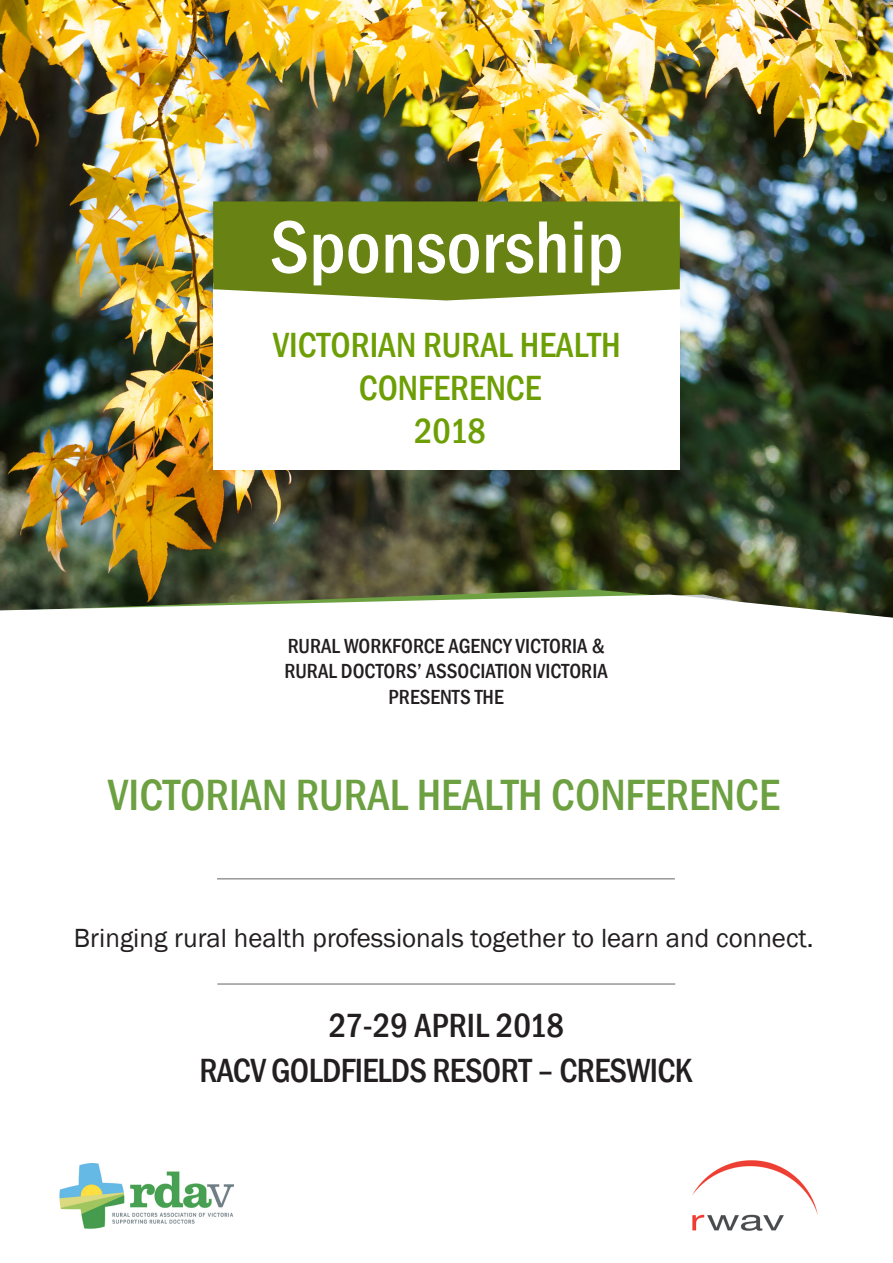
<style>
.page{position:relative;width:893px;height:1263px;background:#fff}
.page>*{position:absolute;margin:0;border:0;box-sizing:border-box;transform-origin:0 0}
.t1{font:500 condensed 76.8px "Franklin Gothic";color:#fff}
.t2{font:500 condensed 45px "Franklin Gothic";color:#6ca041}
.t3{font:500 condensed 36px/43.2px "Franklin Gothic";color:#6d9f05;text-align:center}
.t4{font:500 condensed 34.5px "Franklin Gothic";letter-spacing:-.02em;color:#231f20}
.t5{font:500 condensed 34.5px "Franklin Gothic";color:#231f20}
.t6{font:27px "Franklin Gothic";color:#231f20}
.t7{font:500 condensed 21px/25.2px "Franklin Gothic";color:#231f20;text-align:center}
</style>
<div class="page">
<img style="left:0;top:0;width:893px;height:589px">
<svg style="left:0;top:589px;width:893px;height:5px;background:#49532e"></svg>
<svg style="left:0;top:595px;width:893px;height:23px"></svg>
<hr style="left:217px;top:878px;width:458px;height:1px;background:#231f20">
<hr style="left:217px;top:984px;width:458px;height:1px;background:#231f20">
<img style="left:692px;top:1160px;width:126px;height:71px">
<img style="left:60px;top:1163px;width:174px;height:65px">
<div style="left:213px;top:283px;width:467px;height:187px;background:#fff"></div>
<div style="left:213px;top:201px;width:467px;height:99px;background:#688214"></div>
<p class="t1" style="left:270px;top:197px;width:355px">Sponsorship</p>
<p class="t3" style="left:273px;top:323px;width:349px">VICTORIAN RURAL HEALTH<br>CONFERENCE<br>2018</p>
<p class="t7" style="left:285px;top:633px;width:325px">RURAL WORKFORCE AGENCY VICTORIA &amp;<br>RURAL DOCTORS’ ASSOCIATION VICTORIA<br>PRESENTS THE</p>
<p class="t2" style="left:108px;top:765px;width:673px">VICTORIAN RURAL HEALTH CONFERENCE</p>
<p class="t6" style="left:74px;top:921px;width:741px">Bringing rural health professionals together to learn and connect.</p>
<p class="t5" style="left:329px;top:1003px;width:237px">27-29 APRIL 2018</p>
<p class="t4" style="left:199px;top:1048px;width:495px">RACV GOLDFIELDS RESORT – CRESWICK</p>
</div>
